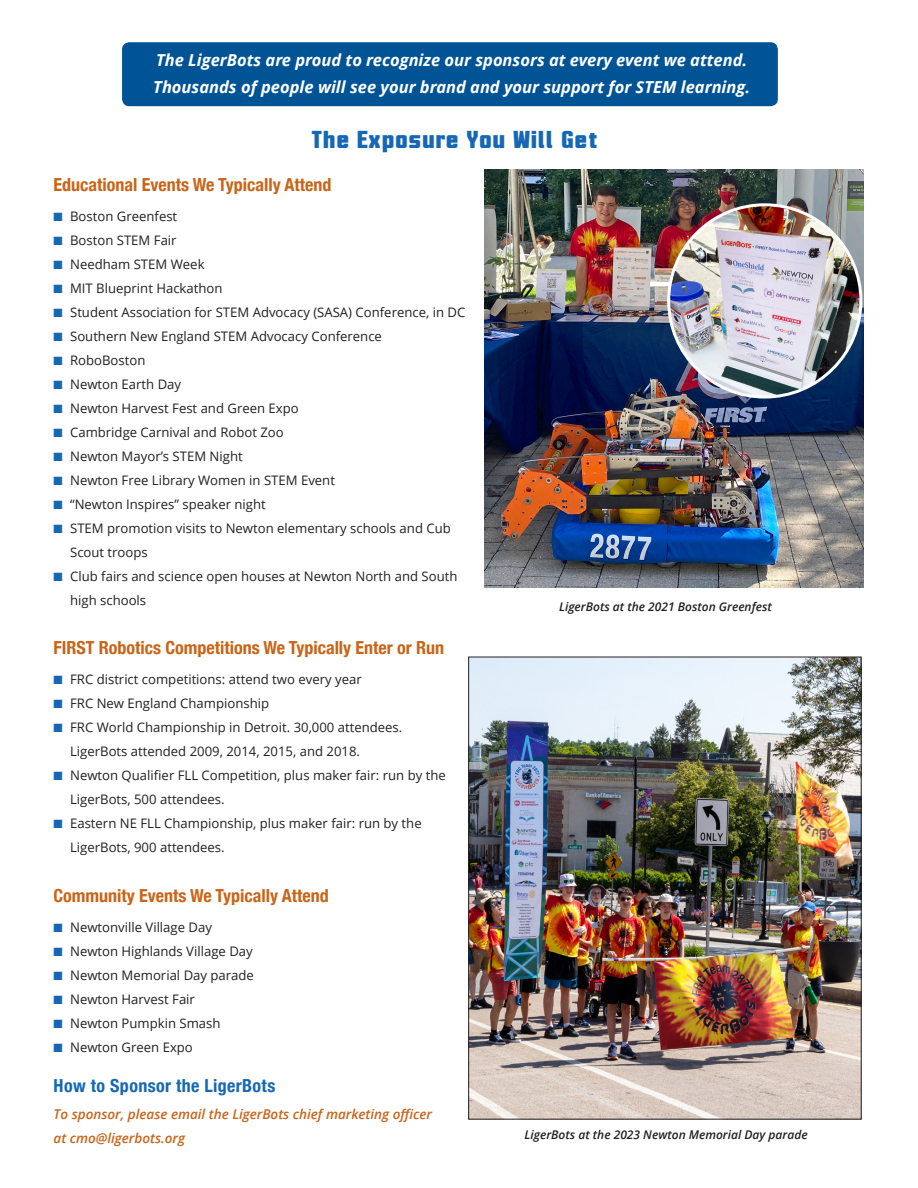
<style>
.page{position:relative;width:918px;height:1188px;background:#fff}
.page>*{position:absolute;margin:0;border:0;box-sizing:border-box;transform-origin:0 0}
.t1{font:700 30px "Motion Control";letter-spacing:.02em;color:#1768b4}
.t2{font:700 condensed 18px "Helvetica Neue";color:#c96418}
.t3{font:700 condensed 18px "Helvetica Neue";letter-spacing:.02em;color:#1768b4}
.t4{font:italic 700 16.5px/27px "Open Sans";color:#fff}
.t5{font:italic 600 13.5px/24px "Open Sans";color:#c96418}
.t6{font:13.2px/24px "Open Sans";color:#231f20}
.t7{font:italic 600 12px "Open Sans";color:#231f20}
.s1{color:#1768b4}
</style>
<div class="page">
<div style="left:122px;top:42px;width:656px;height:64px;background:#005495;border-radius:7px"></div>
<img style="left:470px;top:659px;width:390px;height:459px">
<img style="left:485px;top:169px;width:379px;height:418px">
<hr style="left:650px;top:282px;width:24px;height:4px;background:#fff">
<img style="left:669px;top:205px;width:192px;height:192px;border-radius:96px">
<p class="t4" style="left:153px;top:46px;width:598px">The LigerBots are proud to recognize our sponsors at every event we attend.<br>Thousands of people will see your brand and your support for STEM learning.</p>
<h1 class="t1" style="left:312px;top:127px;width:287px">The Exposure You Will Get</h1>
<h2 class="t2" style="left:54px;top:174px;width:279px">Educational Events We Typically Attend</h2>
<p class="t6" style="left:54px;top:204px;width:125px"><span class="s1">■</span> Boston Greenfest</p>
<p class="t6" style="left:54px;top:228px;width:124px"><span class="s1">■</span> Boston STEM Fair</p>
<p class="t6" style="left:54px;top:252px;width:152px"><span class="s1">■</span> Needham STEM Week</p>
<p class="t6" style="left:54px;top:276px;width:170px"><span class="s1">■</span> MIT Blueprint Hackathon</p>
<p class="t6" style="left:54px;top:300px;width:413px"><span class="s1">■</span> Student Association for STEM Advocacy (SASA) Conference, in DC</p>
<p class="t6" style="left:54px;top:324px;width:330px"><span class="s1">■</span> Southern New England STEM Advocacy Conference</p>
<p class="t6" style="left:54px;top:348px;width:93px"><span class="s1">■</span> RoboBoston</p>
<p class="t6" style="left:54px;top:372px;width:129px"><span class="s1">■</span> Newton Earth Day</p>
<p class="t6" style="left:54px;top:396px;width:247px"><span class="s1">■</span> Newton Harvest Fest and Green Expo</p>
<p class="t6" style="left:54px;top:420px;width:232px"><span class="s1">■</span> Cambridge Carnival and Robot Zoo</p>
<p class="t6" style="left:54px;top:444px;width:191px"><span class="s1">■</span> Newton Mayor’s STEM Night</p>
<p class="t6" style="left:54px;top:468px;width:283px"><span class="s1">■</span> Newton Free Library Women in STEM Event</p>
<p class="t6" style="left:54px;top:492px;width:214px"><span class="s1">■</span> “Newton Inspires” speaker night</p>
<p class="t6" style="left:70px;top:516px;width:382px;text-indent:-16px"><span class="s1">■</span> STEM promotion visits to Newton elementary schools and Cub<br>Scout troops</p>
<p class="t6" style="left:70px;top:564px;width:389px;text-indent:-16px"><span class="s1">■</span> Club fairs and science open houses at Newton North and South high schools</p>
<h2 class="t2" style="left:54px;top:636px;width:392px">FIRST Robotics Competitions We Typically Enter or Run</h2>
<p class="t6" style="left:54px;top:667px;width:310px"><span class="s1">■</span> FRC district competitions: attend two every year</p>
<p class="t6" style="left:54px;top:691px;width:217px"><span class="s1">■</span> FRC New England Championship</p>
<p class="t6" style="left:70px;top:715px;width:334px;text-indent:-16px"><span class="s1">■</span> FRC World Championship in Detroit. 30,000 attendees.<br>LigerBots attended 2009, 2014, 2015, and 2018.</p>
<p class="t6" style="left:70px;top:763px;width:377px;text-indent:-16px"><span class="s1">■</span> Newton Qualifier FLL Competition, plus maker fair: run by the<br>LigerBots, 500 attendees.</p>
<p class="t6" style="left:70px;top:811px;width:353px;text-indent:-16px"><span class="s1">■</span> Eastern NE FLL Championship, plus maker fair: run by the<br>LigerBots, 900 attendees.</p>
<p class="t7" style="left:559px;top:599px;width:214px">LigerBots at the 2021 Boston Greenfest</p>
<h2 class="t2" style="left:54px;top:884px;width:277px">Community Events We Typically Attend</h2>
<p class="t6" style="left:54px;top:914px;width:160px"><span class="s1">■</span> Newtonville Village Day</p>
<p class="t6" style="left:54px;top:938px;width:201px"><span class="s1">■</span> Newton Highlands Village Day</p>
<p class="t6" style="left:54px;top:962px;width:202px"><span class="s1">■</span> Newton Memorial Day parade</p>
<p class="t6" style="left:54px;top:986px;width:143px"><span class="s1">■</span> Newton Harvest Fair</p>
<p class="t6" style="left:54px;top:1010px;width:168px"><span class="s1">■</span> Newton Pumpkin Smash</p>
<p class="t6" style="left:54px;top:1034px;width:141px"><span class="s1">■</span> Newton Green Expo</p>
<h2 class="t3" style="left:54px;top:1074px;width:223px">How to Sponsor the LigerBots</h2>
<p class="t5" style="left:54px;top:1102px;width:380px">To sponsor, please email the LigerBots chief marketing officer at cmo@ligerbots.org</p>
<p class="t7" style="left:525px;top:1126px;width:285px">LigerBots at the 2023 Newton Memorial Day parade</p>
</div>
